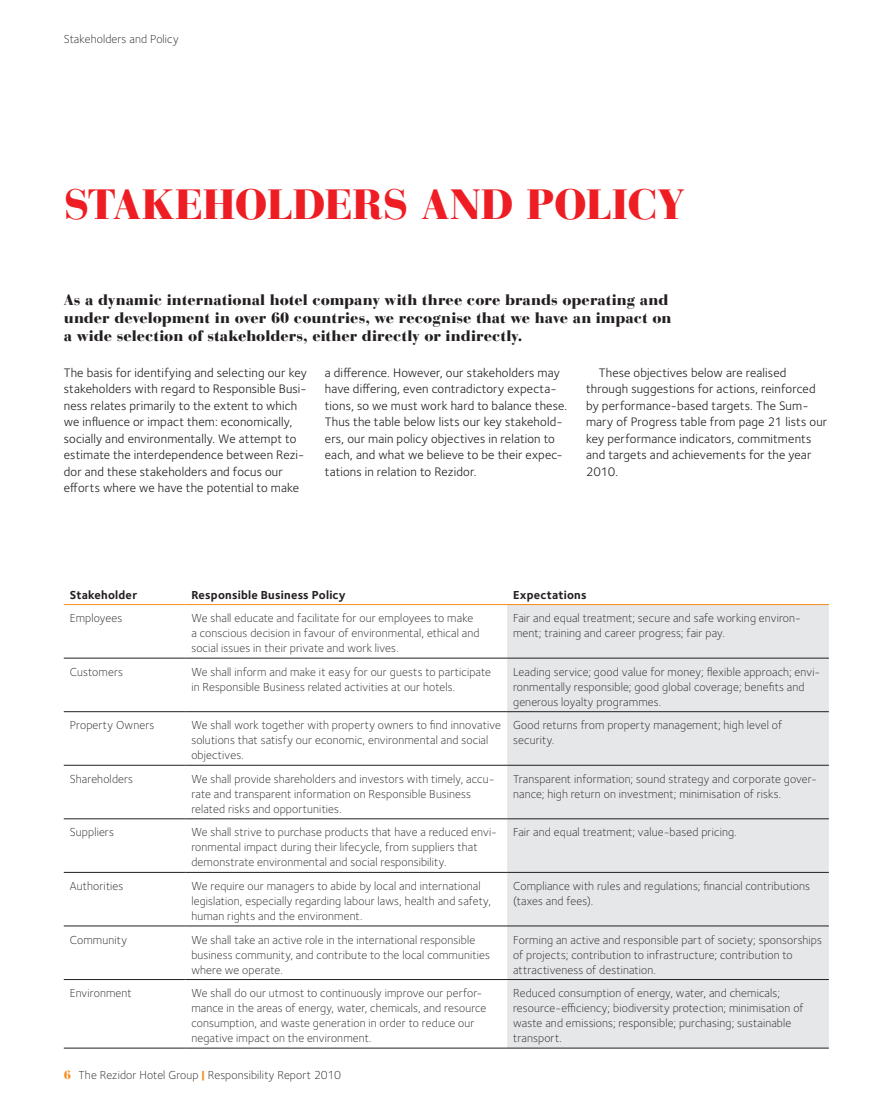
<style>
.page{position:relative;width:893px;height:1115px;background:#fff}
.page>*{position:absolute;margin:0;border:0;box-sizing:border-box;transform-origin:0 0}
.t1{font:900 42px "Bauer Bodoni";color:#ee1d23}
.t2{font:900 15px/18px "Bauer Bodoni";color:#231f20}
.t3{font:12.75px/16.5px "Foundry Sterling";letter-spacing:.01em;color:#231f20}
.t4{font:300 12px/15px "Foundry Sterling";letter-spacing:.01em;color:#231f20}
.t5{font:700 12px "Foundry Sterling";letter-spacing:.02em;color:#231f20}
.s1{font-family:"Bauer Bodoni";font-weight:900;color:#f68b1f}
.s2{font-weight:700;color:#f68b1f}
</style>
<div class="page">
<div style="left:507px;top:605px;width:322px;height:442px;background:#e6e7e9"></div>
<hr style="left:64px;top:657px;width:121px;height:1px;background:#231f20">
<hr style="left:185px;top:657px;width:322px;height:1px;background:#231f20">
<hr style="left:507px;top:657px;width:322px;height:1px;background:#231f20">
<hr style="left:64px;top:711px;width:121px;height:1px;background:#231f20">
<hr style="left:185px;top:711px;width:322px;height:1px;background:#231f20">
<hr style="left:507px;top:711px;width:322px;height:1px;background:#231f20">
<hr style="left:64px;top:764px;width:121px;height:1px;background:#231f20">
<hr style="left:185px;top:764px;width:322px;height:1px;background:#231f20">
<hr style="left:507px;top:764px;width:322px;height:1px;background:#231f20">
<hr style="left:64px;top:818px;width:121px;height:1px;background:#231f20">
<hr style="left:185px;top:818px;width:322px;height:1px;background:#231f20">
<hr style="left:507px;top:818px;width:322px;height:1px;background:#231f20">
<hr style="left:64px;top:871px;width:121px;height:1px;background:#231f20">
<hr style="left:185px;top:871px;width:322px;height:1px;background:#231f20">
<hr style="left:507px;top:871px;width:322px;height:1px;background:#231f20">
<hr style="left:64px;top:925px;width:121px;height:1px;background:#231f20">
<hr style="left:185px;top:925px;width:322px;height:1px;background:#231f20">
<hr style="left:507px;top:925px;width:322px;height:1px;background:#231f20">
<hr style="left:64px;top:978px;width:121px;height:1px;background:#231f20">
<hr style="left:185px;top:978px;width:322px;height:1px;background:#231f20">
<hr style="left:507px;top:978px;width:322px;height:1px;background:#231f20">
<hr style="left:64px;top:604px;width:121px;height:1px;background:#f68b1f">
<hr style="left:185px;top:604px;width:322px;height:1px;background:#f68b1f">
<hr style="left:507px;top:604px;width:322px;height:1px;background:#f68b1f">
<hr style="left:64px;top:1047px;width:121px;height:1px;background:#231f20">
<hr style="left:185px;top:1047px;width:322px;height:1px;background:#231f20">
<hr style="left:507px;top:1047px;width:322px;height:1px;background:#231f20">
<p class="t4" style="left:64px;top:32px;width:116px">Stakeholders and Policy</p>
<h1 class="t1" style="left:64px;top:179px;width:143px">Stakeho</h1>
<h1 class="t1" style="left:267px;top:179px;width:55px">lders</h1>
<h1 class="t1" style="left:421px;top:179px;width:32px">and</h1>
<h1 class="t1" style="left:526px;top:179px;width:160px">Policy</h1>
<p class="t2" style="left:64px;top:291px;width:609px">As a dynamic international hotel company with three core brands operating and under development in over 60 countries, we recognise that we have an impact on a wide selection of stakeholders, either directly or indirectly.</p>
<p class="t3" style="left:64px;top:364px;width:245px">The basis for identifying and selecting our key stakeholders with regard to Responsible Busi&shy;ness relates primarily to the extent to which we influence or impact them: economically, socially and environmentally. We attempt to estimate the interdependence between Rezi&shy;dor and these stakeholders and focus our efforts where we have the potential to make</p>
<p class="t3" style="left:325px;top:364px;width:244px">a difference. However, our stakeholders may have differing, even contradictory expecta&shy;tions, so we must work hard to balance these.<br>Thus the table below lists our key stakehold&shy;ers, our main policy objectives in relation to each, and what we believe to be their expec&shy;tations in relation to Rezidor.</p>
<p class="t3" style="left:586px;top:364px;width:243px;text-indent:13px">These objectives below are realised through suggestions for actions, reinforced by performance-based targets. The Sum&shy;mary of Progress table from page 21 lists our key performance indicators, commitments and targets and achievements for the year 2010.</p>
<p class="t5" style="left:70px;top:587px;width:69px">Stakeholder</p>
<p class="t5" style="left:191px;top:587px;width:156px">Responsible Business Policy</p>
<p class="t5" style="left:513px;top:587px;width:75px">Expectations</p>
<p class="t4" style="left:70px;top:610px;width:54px">Employees</p>
<p class="t4" style="left:191px;top:610px;width:290px">We shall educate and facilitate for our employees to make a conscious decision in favour of environmental, ethical and social issues in their private and work lives.</p>
<p class="t4" style="left:513px;top:610px;width:289px">Fair and equal treatment; secure and safe working environ&shy;ment; training and career progress; fair pay.</p>
<p class="t4" style="left:70px;top:664px;width:55px">Customers</p>
<p class="t4" style="left:191px;top:664px;width:301px">We shall inform and make it easy for our guests to participate in Responsible Business related activities at our hotels.</p>
<p class="t4" style="left:513px;top:664px;width:309px">Leading service; good value for money; flexible approach; envi&shy;ronmentally responsible; good global coverage; benefits and generous loyalty programmes.</p>
<p class="t4" style="left:70px;top:717px;width:86px">Property Owners</p>
<p class="t4" style="left:191px;top:717px;width:311px">We shall work together with property owners to find innovative solutions that satisfy our economic, environmental and social objectives.</p>
<p class="t4" style="left:513px;top:717px;width:270px">Good returns from property management; high level of security.</p>
<p class="t4" style="left:70px;top:771px;width:65px">Shareholders</p>
<p class="t4" style="left:191px;top:771px;width:305px">We shall provide shareholders and investors with timely, accu&shy;rate and transparent information on Responsible Business related risks and opportunities.</p>
<p class="t4" style="left:513px;top:771px;width:305px">Transparent information; sound strategy and corporate gover&shy;nance; high return on investment; minimisation of risks.</p>
<p class="t4" style="left:70px;top:824px;width:46px">Suppliers</p>
<p class="t4" style="left:191px;top:824px;width:307px">We shall strive to purchase products that have a reduced envi&shy;ronmental impact during their lifecycle, from suppliers that demonstrate environmental and social responsibility.</p>
<p class="t4" style="left:513px;top:824px;width:225px">Fair and equal treatment; value-based pricing.</p>
<p class="t4" style="left:70px;top:878px;width:55px">Authorities</p>
<p class="t4" style="left:191px;top:878px;width:301px">We require our managers to abide by local and international legislation, especially regarding labour laws, health and safety, human rights and the environment.</p>
<p class="t4" style="left:513px;top:878px;width:298px">Compliance with rules and regulations; financial contributions (taxes and fees).</p>
<p class="t4" style="left:70px;top:931px;width:59px">Community</p>
<p class="t4" style="left:191px;top:931px;width:300px">We shall take an active role in the international responsible business community, and contribute to the local communities where we operate.</p>
<p class="t4" style="left:513px;top:931px;width:310px">Forming an active and responsible part of society; sponsorships of projects; contribution to infrastructure; contribution to attractiveness of destination.</p>
<p class="t4" style="left:70px;top:985px;width:63px">Environment</p>
<p class="t4" style="left:191px;top:985px;width:297px">We shall do our utmost to continuously improve our perfor&shy;mance in the areas of energy, water, chemicals, and resource consumption, and waste generation in order to reduce our negative impact on the environment.</p>
<p class="t4" style="left:513px;top:985px;width:292px">Reduced consumption of energy, water, and chemicals; resource-efficiency; biodiversity protection; minimisation of waste and emissions; responsible; purchasing; sustainable transport.</p>
<p class="t4" style="left:64px;top:1066px;width:279px"><span class="s1">6</span> The Rezidor Hotel Group <span class="s2">|</span> Responsibility Report 2010</p>
</div>
